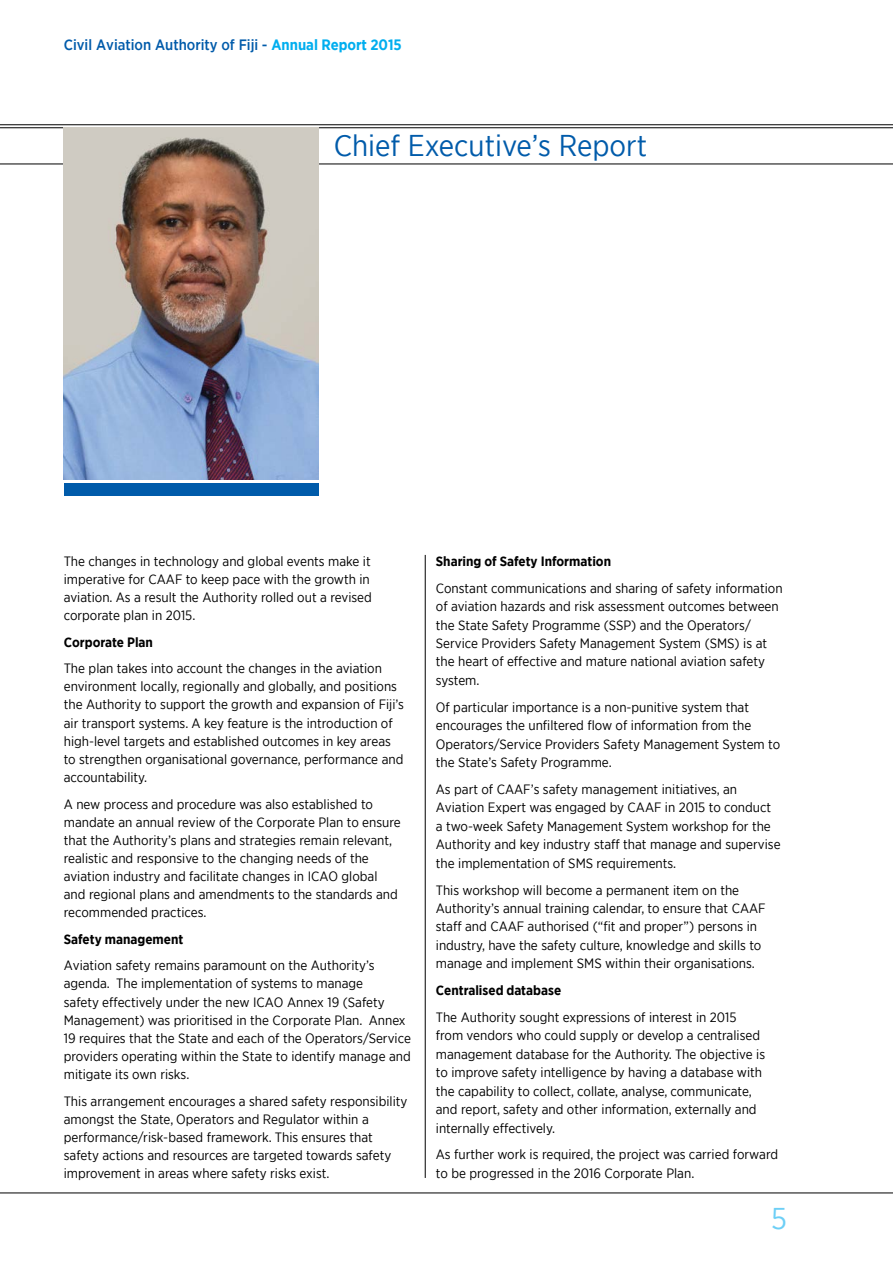
<style>
.page{position:relative;width:893px;height:1263px;background:#fff}
.page>*{position:absolute;margin:0;border:0;box-sizing:border-box;transform-origin:0 0}
.t1{font:30px "Gotham Narrow";color:#005baa}
.t2{font:30px "Gotham Narrow";color:#6dcff6}
.t3{font:500 15px "Gotham Narrow";color:#005baa}
.t4{font:13.5px/18.1px "Gotham Narrow";color:#000}
.t5{font:700 13.5px "Gotham Narrow";color:#000}
.s1{font-weight:700;color:#00aeef}
</style>
<div class="page">
<hr style="left:0;top:1193px;width:893px;height:1px;background:#000">
<hr style="left:0;top:127px;width:893px;height:1px;background:#000">
<hr style="left:0;top:124px;width:893px;height:1px;background:#000">
<hr style="left:0;top:164px;width:893px;height:1px;background:#000">
<div style="left:64px;top:483px;width:254px;height:13px;background:#005baa"></div>
<hr style="left:425px;top:555px;width:1px;height:623px;background:#000">
<img style="left:64px;top:128px;width:254px;height:352px">
<p class="t3" style="left:64px;top:36px;width:340px">Civil Aviation Authority of Fiji - <span class="s1">Annual Report 2015</span></p>
<h1 class="t1" style="left:334px;top:127px;width:315px">Chief Executive’s Report</h1>
<p class="t4" style="left:64px;top:552px;width:310px">The changes in technology and global events make it imperative for CAAF to keep pace with the growth in aviation. As a result the Authority rolled out a revised corporate plan in 2015.</p>
<p class="t5" style="left:64px;top:633px;width:91px">Corporate Plan</p>
<p class="t4" style="left:64px;top:659px;width:342px">The plan takes into account the changes in the aviation environment locally, regionally and globally, and positions the Authority to support the growth and expansion of Fiji’s air transport systems. A key feature is the introduction of high-level targets and established outcomes in key areas to strengthen organisational governance, performance and accountability.</p>
<p class="t4" style="left:64px;top:794px;width:338px">A new process and procedure was also established to mandate an annual review of the Corporate Plan to ensure that the Authority’s plans and strategies remain relevant, realistic and responsive to the changing needs of the aviation industry and facilitate changes in ICAO global and regional plans and amendments to the standards and recommended practices.</p>
<p class="t5" style="left:64px;top:930px;width:121px">Safety management</p>
<p class="t4" style="left:64px;top:956px;width:349px">Aviation safety remains paramount on the Authority’s agenda. The implementation of systems to manage<br>safety effectively under the new ICAO Annex 19 (Safety Management) was prioritised in the Corporate Plan. Annex 19 requires that the State and each of the Operators/Service providers operating within the State to identify manage and mitigate its own risks.</p>
<p class="t4" style="left:64px;top:1091px;width:345px">This arrangement encourages a shared safety responsibility amongst the State, Operators and Regulator within a performance/risk-based framework. This ensures that safety actions and resources are targeted towards safety improvement in areas where safety risks exist.</p>
<p class="t5" style="left:436px;top:552px;width:177px">Sharing of Safety Information</p>
<p class="t4" style="left:436px;top:578px;width:348px">Constant communications and sharing of safety information of aviation hazards and risk assessment outcomes between the State Safety Programme (SSP) and the Operators/ Service Providers Safety Management System (SMS) is at the heart of effective and mature national aviation safety system.</p>
<p class="t4" style="left:436px;top:697px;width:346px">Of particular importance is a non-punitive system that encourages the unfiltered flow of information from the Operators/Service Providers Safety Management System to the State’s Safety Programme.</p>
<p class="t4" style="left:436px;top:780px;width:346px">As part of CAAF’s safety management initiatives, an Aviation Expert was engaged by CAAF in 2015 to conduct a two-week Safety Management System workshop for the Authority and key industry staff that manage and supervise the implementation of SMS requirements.</p>
<p class="t4" style="left:436px;top:880px;width:331px">This workshop will become a permanent item on the Authority’s annual training calendar, to ensure that CAAF staff and CAAF authorised (“fit and proper”) persons in industry, have the safety culture, knowledge and skills to manage and implement SMS within their organisations.</p>
<p class="t5" style="left:436px;top:982px;width:127px">Centralised database</p>
<p class="t4" style="left:436px;top:1008px;width:331px">The Authority sought expressions of interest in 2015 from vendors who could supply or develop a centralised management database for the Authority. The objective is to improve safety intelligence by having a database with the capability to collect, collate, analyse, communicate, and report, safety and other information, externally and internally effectively.</p>
<p class="t4" style="left:436px;top:1145px;width:344px">As further work is required, the project was carried forward to be progressed in the 2016 Corporate Plan.</p>
<h1 class="t2" style="left:771px;top:1200px;width:17px">5</h1>
</div>
